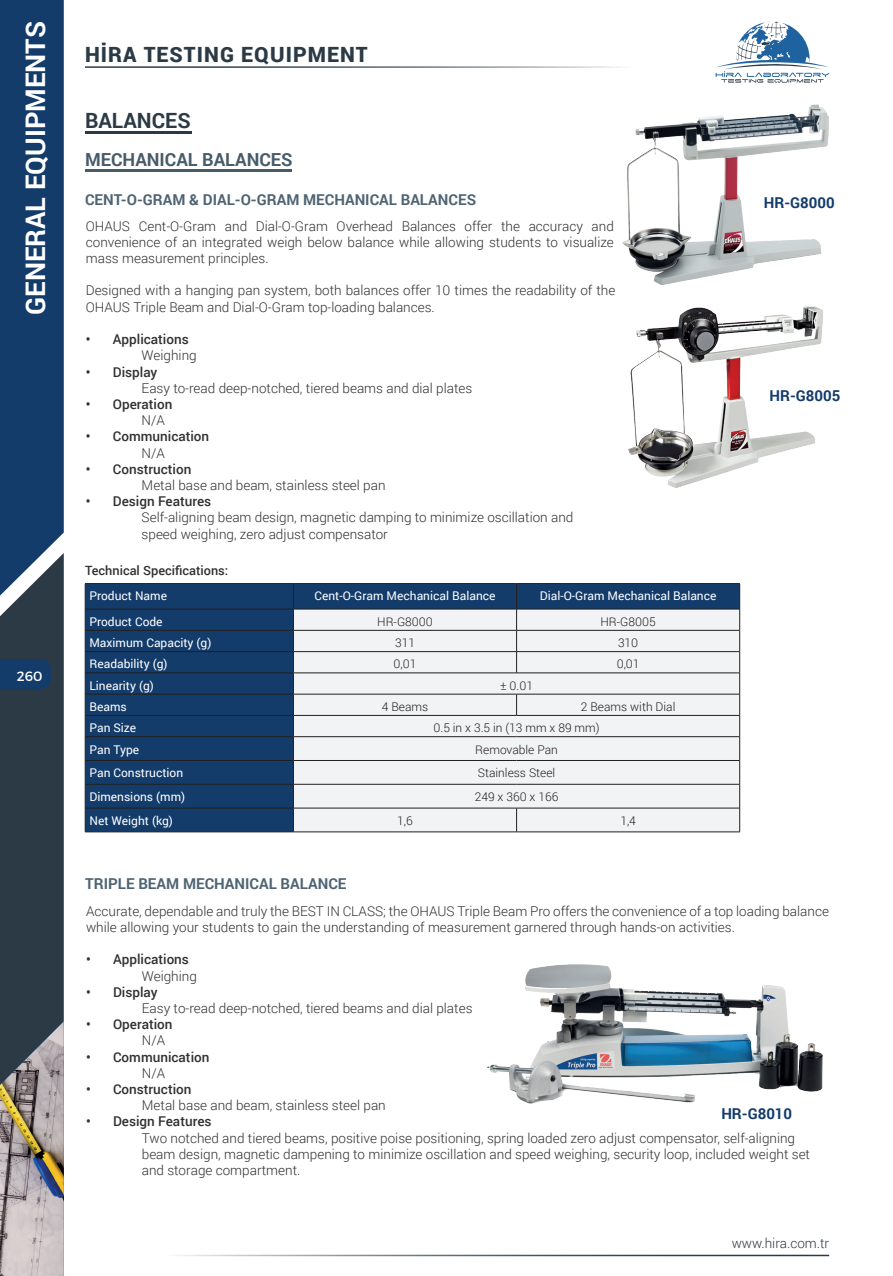
<style>
.page{position:relative;width:893px;height:1276px;background:#fff}
.page>*{position:absolute;margin:0;border:0;box-sizing:border-box;transform-origin:0 0}
.t1{font:700 27px "Roboto";color:#fff}
.t2{font:900 21px "Roboto";letter-spacing:.05em;color:#2b3a45}
.BAŞLIK-10{font:700 21px "Roboto";color:#2b3a45}
.genel_alt{font:700 18px "Roboto";color:#485b69}
.KOD_NUMARASI-1{font:700 15px "Roboto";color:#4f6473}
.KOD_NUMARASI-10{font:700 15px "Roboto";color:#133c6b}
.Normal_pra{font:300 13.5px/16.2px "Roboto";color:#312f30}
.t3{font:500 13.5px "Roboto";color:#312f30}
.t4{font:300 13.5px "Roboto";color:#2b3a45}
.t5{font:13.5px "Montserrat";color:#fff}
.Normal_pra-2{font:500 12.75px "Roboto";color:#312f30}
.t6{font:12px "Roboto";color:#fff}
.t7{font:300 12px "Roboto";color:#231f20}
</style>
<div class="page">
<div style="left:0;top:608px;width:64px;height:413px;background:#2b3a45"></div>
<svg style="left:0;top:0;width:64px;height:608px;background:#1b426e"></svg>
<div style="left:0;top:659px;width:51px;height:30px;background:#133c6b"></div>
<img style="left:0;top:1021px;width:64px;height:255px">
<svg style="left:716px;top:21px;width:113px;height:62px"></svg>
<hr style="left:85px;top:66px;width:631px;height:2px;background:#2b3a45">
<hr style="left:64px;top:1254px;width:765px;height:2px;background:#2b3a45">
<hr style="left:85px;top:131px;width:106px;height:3px;background:#2b3a45">
<hr style="left:85px;top:169px;width:207px;height:2px;background:#485b69">
<img style="left:622px;top:104px;width:207px;height:181px">
<img style="left:628px;top:307px;width:195px;height:180px">
<img style="left:487px;top:964px;width:336px;height:139px">
<div style="left:86px;top:584px;width:653px;height:247px;background:#133c6b"></div>
<div style="left:294px;top:610px;width:445px;height:221px;background:#f2f3f4"></div>
<hr style="left:293px;top:583px;width:224px;height:1px;background:#231f20">
<hr style="left:517px;top:583px;width:223px;height:1px;background:#231f20">
<hr style="left:293px;top:609px;width:223px;height:1px;background:#231f20">
<hr style="left:517px;top:609px;width:222px;height:1px;background:#231f20">
<hr style="left:293px;top:630px;width:223px;height:1px;background:#231f20">
<hr style="left:517px;top:630px;width:222px;height:1px;background:#231f20">
<hr style="left:293px;top:651px;width:223px;height:1px;background:#231f20">
<hr style="left:517px;top:651px;width:222px;height:1px;background:#231f20">
<hr style="left:293px;top:672px;width:224px;height:1px;background:#231f20">
<hr style="left:517px;top:672px;width:222px;height:1px;background:#231f20">
<hr style="left:293px;top:694px;width:224px;height:1px;background:#231f20">
<hr style="left:517px;top:694px;width:222px;height:1px;background:#231f20">
<hr style="left:293px;top:715px;width:224px;height:1px;background:#231f20">
<hr style="left:517px;top:715px;width:222px;height:1px;background:#231f20">
<hr style="left:293px;top:736px;width:224px;height:1px;background:#231f20">
<hr style="left:517px;top:736px;width:222px;height:1px;background:#231f20">
<hr style="left:293px;top:760px;width:224px;height:1px;background:#231f20">
<hr style="left:517px;top:760px;width:222px;height:1px;background:#231f20">
<hr style="left:293px;top:784px;width:224px;height:1px;background:#231f20">
<hr style="left:517px;top:784px;width:222px;height:1px;background:#231f20">
<hr style="left:293px;top:808px;width:224px;height:1px;background:#231f20">
<hr style="left:517px;top:808px;width:222px;height:1px;background:#231f20">
<hr style="left:293px;top:831px;width:224px;height:1px;background:#231f20">
<hr style="left:517px;top:831px;width:223px;height:1px;background:#231f20">
<hr style="left:85px;top:583px;width:208px;height:1px;background:#231f20">
<hr style="left:85px;top:609px;width:208px;height:1px;background:#231f20">
<hr style="left:85px;top:630px;width:208px;height:1px;background:#231f20">
<hr style="left:85px;top:651px;width:208px;height:1px;background:#231f20">
<hr style="left:85px;top:672px;width:208px;height:1px;background:#231f20">
<hr style="left:85px;top:694px;width:208px;height:1px;background:#231f20">
<hr style="left:85px;top:715px;width:208px;height:1px;background:#231f20">
<hr style="left:85px;top:736px;width:208px;height:1px;background:#231f20">
<hr style="left:85px;top:760px;width:208px;height:1px;background:#231f20">
<hr style="left:85px;top:784px;width:208px;height:1px;background:#231f20">
<hr style="left:85px;top:808px;width:208px;height:1px;background:#231f20">
<hr style="left:85px;top:831px;width:208px;height:1px;background:#231f20">
<svg style="left:85px;top:584px;width:1px;height:247px"></svg>
<svg style="left:293px;top:584px;width:1px;height:247px"></svg>
<svg style="left:516px;top:584px;width:1px;height:88px"></svg>
<svg style="left:516px;top:694px;width:1px;height:21px"></svg>
<svg style="left:516px;top:808px;width:1px;height:23px"></svg>
<svg style="left:739px;top:584px;width:1px;height:247px"></svg>
<h1 class="t1" style="left:17px;top:315px;width:295px;rotate:-90deg">GENERAL EQUIPMENTS</h1>
<p class="t5" style="left:17px;top:665px;width:27px">260</p>
<h2 class="t2" style="left:85px;top:40px;width:284px">HİRA TESTING EQUIPMENT</h2>
<p class="BAŞLIK-10" style="left:85px;top:106px;width:107px">BALANCES</p>
<p class="genel_alt" style="left:85px;top:146px;width:209px">MECHANICAL BALANCES</p>
<p class="KOD_NUMARASI-1" style="left:85px;top:189px;width:393px">CENT-O-GRAM &amp; DIAL-O-GRAM MECHANICAL BALANCES</p>
<p class="Normal_pra" style="left:86px;top:217px;width:530px;text-align:justify">OHAUS Cent-O-Gram and Dial-O-Gram Overhead Balances offer the accuracy and convenience of an integrated weigh below balance while allowing students to visualize mass measurement principles.</p>
<p class="Normal_pra" style="left:86px;top:282px;width:531px">Designed with a hanging pan system, both balances offer 10 times the readability of the<br>OHAUS Triple Beam and Dial-O-Gram top-loading balances.</p>
<p class="t3" style="left:86px;top:330px;width:104px">• Applications</p>
<p class="Normal_pra" style="left:142px;top:347px;width:57px">Weighing</p>
<p class="t3" style="left:86px;top:362px;width:73px">• Display</p>
<p class="Normal_pra" style="left:142px;top:379px;width:332px">Easy to-read deep-notched, tiered beams and dial plates</p>
<p class="t3" style="left:86px;top:394px;width:88px">• Operation</p>
<p class="Normal_pra" style="left:142px;top:412px;width:25px">N/A</p>
<p class="t3" style="left:86px;top:427px;width:125px">• Communication</p>
<p class="Normal_pra" style="left:142px;top:444px;width:25px">N/A</p>
<p class="t3" style="left:86px;top:459px;width:107px">• Construction</p>
<p class="Normal_pra" style="left:142px;top:476px;width:245px">Metal base and beam, stainless steel pan</p>
<p class="t3" style="left:86px;top:492px;width:127px">• Design Features</p>
<p class="Normal_pra" style="left:142px;top:509px;width:433px">Self-aligning beam design, magnetic damping to minimize oscillation and</p>
<p class="Normal_pra" style="left:142px;top:525px;width:248px">speed weighing, zero adjust compensator</p>
<p class="Normal_pra-2" style="left:85px;top:561px;width:145px">Technical Specifications:</p>
<p class="t6" style="left:89px;top:588px;width:79px">Product Name</p>
<p class="t6" style="left:315px;top:588px;width:182px">Cent-O-Gram Mechanical Balance</p>
<p class="t6" style="left:540px;top:588px;width:178px">Dial-O-Gram Mechanical Balance</p>
<p class="t6" style="left:89px;top:613px;width:75px">Product Code</p>
<p class="t7" style="left:377px;top:613px;width:57px">HR-G8000</p>
<p class="t7" style="left:600px;top:613px;width:57px">HR-G8005</p>
<p class="t6" style="left:89px;top:634px;width:123px">Maximum Capacity (g)</p>
<p class="t7" style="left:395px;top:634px;width:21px">311</p>
<p class="t7" style="left:618px;top:634px;width:22px">310</p>
<p class="t6" style="left:89px;top:656px;width:80px">Readability (g)</p>
<p class="t7" style="left:394px;top:656px;width:24px">0,01</p>
<p class="t7" style="left:617px;top:656px;width:24px">0,01</p>
<p class="t6" style="left:89px;top:677px;width:66px">Linearity (g)</p>
<p class="t7" style="left:500px;top:677px;width:34px">± 0.01</p>
<p class="t6" style="left:89px;top:698px;width:39px">Beams</p>
<p class="t7" style="left:382px;top:698px;width:48px">4 Beams</p>
<p class="t7" style="left:581px;top:698px;width:96px">2 Beams with Dial</p>
<p class="t6" style="left:89px;top:719px;width:48px">Pan Size</p>
<p class="t7" style="left:433px;top:719px;width:168px">0.5 in x 3.5 in (13 mm x 89 mm)</p>
<p class="t6" style="left:89px;top:741px;width:51px">Pan Type</p>
<p class="t7" style="left:475px;top:741px;width:84px">Removable Pan</p>
<p class="t6" style="left:89px;top:764px;width:95px">Pan Construction</p>
<p class="t7" style="left:478px;top:764px;width:79px">Stainless Steel</p>
<p class="t6" style="left:89px;top:788px;width:97px">Dimensions (mm)</p>
<p class="t7" style="left:475px;top:788px;width:85px">249 x 360 x 166</p>
<p class="t6" style="left:89px;top:812px;width:85px">Net Weight (kg)</p>
<p class="t7" style="left:397px;top:812px;width:17px">1,6</p>
<p class="t7" style="left:620px;top:812px;width:17px">1,4</p>
<p class="KOD_NUMARASI-1" style="left:85px;top:873px;width:263px">TRIPLE BEAM MECHANICAL BALANCE</p>
<p class="KOD_NUMARASI-10" style="left:764px;top:192px;width:72px">HR-G8000</p>
<p class="KOD_NUMARASI-10" style="left:769px;top:385px;width:72px">HR-G8005</p>
<p class="Normal_pra" style="left:86px;top:902px;width:744px">Accurate, dependable and truly the BEST IN CLASS; the OHAUS Triple Beam Pro offers the convenience of a top loading balance while allowing your students to gain the understanding of measurement garnered through hands-on activities.</p>
<p class="t3" style="left:86px;top:950px;width:104px">• Applications</p>
<p class="Normal_pra" style="left:142px;top:967px;width:57px">Weighing</p>
<p class="t3" style="left:86px;top:982px;width:73px">• Display</p>
<p class="Normal_pra" style="left:142px;top:999px;width:332px">Easy to-read deep-notched, tiered beams and dial plates</p>
<p class="t3" style="left:86px;top:1015px;width:88px">• Operation</p>
<p class="Normal_pra" style="left:142px;top:1032px;width:25px">N/A</p>
<p class="t3" style="left:86px;top:1047px;width:125px">• Communication</p>
<p class="Normal_pra" style="left:142px;top:1064px;width:25px">N/A</p>
<p class="t3" style="left:86px;top:1079px;width:107px">• Construction</p>
<p class="Normal_pra" style="left:142px;top:1097px;width:245px">Metal base and beam, stainless steel pan</p>
<p class="t3" style="left:86px;top:1112px;width:127px">• Design Features</p>
<p class="Normal_pra" style="left:142px;top:1129px;width:655px">Two notched and tiered beams, positive poise positioning, spring loaded zero adjust compensator, self-aligning</p>
<p class="Normal_pra" style="left:142px;top:1145px;width:670px">beam design, magnetic dampening to minimize oscillation and speed weighing, security loop, included weight set</p>
<p class="Normal_pra" style="left:142px;top:1161px;width:160px">and storage compartment.</p>
<p class="KOD_NUMARASI-10" style="left:721px;top:1103px;width:72px">HR-G8010</p>
<p class="t4" style="left:732px;top:1233px;width:99px">www.hira.com.tr</p>
</div>
